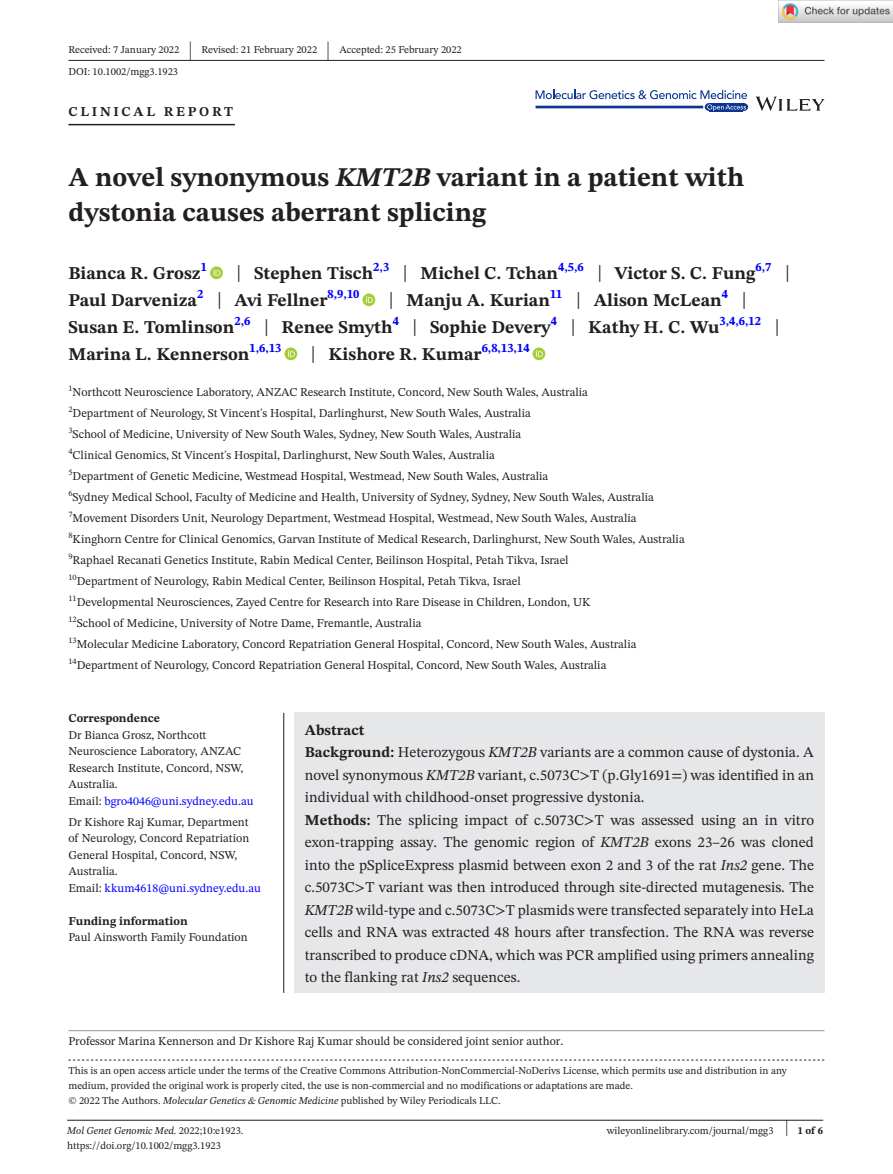
<style>
.page{position:relative;width:893px;height:1174px;background:#fff}
.page>*{position:absolute;margin:0;border:0;box-sizing:border-box;transform-origin:0 0}
.t1{font:700 27px/34.5px "STIX Two Text";color:#231f20}
.t2{font:25.65px "STIX Two Text";color:#231f20;scale:.49 1}
.t3{font:700 18px/27px "STIX Two Text";color:#231f20}
.t4{font:15px/22.5px "STIX Two Text";color:#231f20}
.t5{font:700 13.5px "STIX Two Text";letter-spacing:.2em;color:#231f20}
.t6{font:12px/16.5px "STIX Two Text";color:#231f20}
.t7{font:700 12px "STIX Two Text";color:#231f20}
.t8{font:10.5px/15px "STIX Two Text";color:#231f20}
.t9{font:italic 10.5px "STIX Two Text";color:#231f20}
.t10{font:700 10.5px "STIX Two Text";color:#231f20}
.t11{font:8.4px "STIX Two Text";color:#231f20}
.s1{font-style:italic}
.s2{font-weight:400;font-size:23.4px}
.s3{color:#00f}
.s4{font-weight:700}
.s5{font-style:normal}
.s6{font-weight:400;font-size:22.2px}
</style>
<div class="page">
<hr style="left:67px;top:1119px;width:756px;height:1px;background:#231f20">
<svg style="left:756px;top:97px;width:68px;height:14px"></svg>
<svg style="left:536px;top:90px;width:211px;height:21px"></svg>
<hr style="left:68px;top:60px;width:756px;height:1px;background:#231f20">
<hr style="left:68px;top:124px;width:167px;height:1px;background:#231f20">
<svg style="left:210px;top:266px;width:13px;height:13px"></svg>
<svg style="left:213px;top:269px;width:7px;height:7px"></svg>
<svg style="left:362px;top:293px;width:13px;height:13px"></svg>
<svg style="left:366px;top:296px;width:7px;height:7px"></svg>
<svg style="left:284px;top:347px;width:13px;height:13px"></svg>
<svg style="left:288px;top:350px;width:7px;height:7px"></svg>
<div style="left:533px;top:347px;width:12px;height:13px;background:#a5cd39;border-radius:50%"></div>
<svg style="left:536px;top:350px;width:7px;height:7px"></svg>
<svg style="left:68px;top:1059px;width:756px;height:1px"></svg>
<hr style="left:68px;top:1030px;width:756px;height:1px;background:#939598">
<div style="left:294px;top:713px;width:530px;height:280px;background:#e6e7e9"></div>
<hr style="left:283px;top:713px;width:1px;height:280px;background:#231f20">
<img style="left:779px;top:0;width:114px;height:23px">
<p class="t8" style="left:68px;top:42px;width:112px">Received: 7 January 2022</p>
<h2 class="t2" style="left:189px;top:32px;width:8px">|</h2>
<p class="t8" style="left:202px;top:42px;width:117px">Revised: 21 February 2022</p>
<h2 class="t2" style="left:327px;top:32px;width:8px">|</h2>
<p class="t8" style="left:339px;top:42px;width:124px">Accepted: 25 February 2022</p>
<p class="t8" style="left:68px;top:64px;width:111px">DOI: 10.1002/mgg3.1923</p>
<p class="t5" style="left:68px;top:101px;width:166px">CLINICAL REPORT</p>
<h1 class="t1" style="left:68px;top:161px;width:677px">A novel synonymous <span class="s1">KMT2B</span> variant in a patient with dystonia causes aberrant splicing</h1>
<h3 class="t3" style="left:68px;top:260px;width:140px">Bianca R. Grosz<sup>1</sup></h3>
<h3 class="t3" style="left:68px;top:260px;width:723px;text-indent:168px"><span class="s2">|</span> Stephen Tisch<sup>2,3</sup> <span class="s2">|</span> Michel C. Tchan<sup>4,5,6</sup> <span class="s2">|</span> Victor S. C. Fung<sup>6,7</sup> <span class="s2">|<br></span>Paul Darveniza<sup>2</sup> <span class="s2">|</span> Avi Fellner<sup>8,9,10</sup></h3>
<h3 class="t3" style="left:68px;top:287px;width:713px;text-indent:320px"><span class="s2">|</span> Manju A. Kurian<sup>11</sup> <span class="s2">|</span> Alison McLean<sup>4</sup> <span class="s2">|<br></span>Susan E. Tomlinson<sup>2,6</sup> <span class="s2">|</span> Renee Smyth<sup>4</sup> <span class="s2">|</span> Sophie Devery<sup>4</sup> <span class="s2">|</span> Kathy H. C. Wu<sup>3,4,6,12</sup> <span class="s2">|<br></span>Marina L. Kennerson<sup>1,6,13</sup></h3>
<h3 class="t3" style="left:311px;top:341px;width:220px"><span class="s2">|</span> Kishore R. Kumar<sup>6,8,13,14</sup></h3>
<p class="t6" style="left:68px;top:384px;width:521px"><sup>1</sup>Northcott Neuroscience Laboratory, ANZAC Research Institute, Concord, New South Wales, Australia</p>
<p class="t11" style="left:68px;top:403px;width:6px">2</p>
<p class="t6" style="left:73px;top:405px;width:460px">Department of Neurology, St Vincent's Hospital, Darlinghurst, New South Wales, Australia</p>
<p class="t11" style="left:68px;top:424px;width:6px">3</p>
<p class="t6" style="left:73px;top:426px;width:450px">School of Medicine, University of New South Wales, Sydney, New South Wales, Australia</p>
<p class="t11" style="left:68px;top:445px;width:6px">4</p>
<p class="t6" style="left:73px;top:447px;width:424px">Clinical Genomics, St Vincent's Hospital, Darlinghurst, New South Wales, Australia</p>
<p class="t11" style="left:68px;top:466px;width:6px">5</p>
<p class="t6" style="left:73px;top:468px;width:477px">Department of Genetic Medicine, Westmead Hospital, Westmead, New South Wales, Australia</p>
<p class="t11" style="left:68px;top:487px;width:6px">6</p>
<p class="t6" style="left:73px;top:489px;width:583px">Sydney Medical School, Faculty of Medicine and Health, University of Sydney, Sydney, New South Wales, Australia</p>
<p class="t11" style="left:68px;top:508px;width:6px">7</p>
<p class="t6" style="left:73px;top:510px;width:565px">Movement Disorders Unit, Neurology Department, Westmead Hospital, Westmead, New South Wales, Australia</p>
<p class="t11" style="left:68px;top:529px;width:6px">8</p>
<p class="t6" style="left:73px;top:531px;width:614px">Kinghorn Centre for Clinical Genomics, Garvan Institute of Medical Research, Darlinghurst, New South Wales, Australia</p>
<p class="t11" style="left:68px;top:550px;width:6px">9</p>
<p class="t6" style="left:73px;top:552px;width:498px">Raphael Recanati Genetics Institute, Rabin Medical Center, Beilinson Hospital, Petah Tikva, Israel</p>
<p class="t11" style="left:68px;top:571px;width:10px">10</p>
<p class="t6" style="left:77px;top:573px;width:446px">Department of Neurology, Rabin Medical Center, Beilinson Hospital, Petah Tikva, Israel</p>
<p class="t11" style="left:68px;top:592px;width:10px">11</p>
<p class="t6" style="left:77px;top:594px;width:515px">Developmental Neurosciences, Zayed Centre for Research into Rare Disease in Children, London, UK</p>
<p class="t11" style="left:68px;top:613px;width:10px">12</p>
<p class="t6" style="left:77px;top:615px;width:346px">School of Medicine, University of Notre Dame, Fremantle, Australia</p>
<p class="t11" style="left:68px;top:634px;width:10px">13</p>
<p class="t6" style="left:77px;top:636px;width:561px">Molecular Medicine Laboratory, Concord Repatriation General Hospital, Concord, New South Wales, Australia</p>
<p class="t11" style="left:68px;top:655px;width:10px">14</p>
<p class="t6" style="left:77px;top:657px;width:531px">Department of Neurology, Concord Repatriation General Hospital, Concord, New South Wales, Australia</p>
<p class="t7" style="left:68px;top:709px;width:93px">Correspondence</p>
<p class="t6" style="left:68px;top:726px;width:187px">Dr Bianca Grosz, Northcott<br>Neuroscience Laboratory, ANZAC<br>Research Institute, Concord, NSW,<br>Australia.<br>Email: <span class="s3">bgro4046@uni.sydney.edu.au</span></p>
<p class="t6" style="left:68px;top:813px;width:194px">Dr Kishore Raj Kumar, Department of Neurology, Concord Repatriation<br>General Hospital, Concord, NSW,<br>Australia.<br>Email: <span class="s3">kkum4618@uni.sydney.edu.au</span></p>
<p class="t7" style="left:68px;top:912px;width:121px">Funding information</p>
<p class="t6" style="left:68px;top:928px;width:181px">Paul Ainsworth Family Foundation</p>
<p class="t4" style="left:305px;top:718px;width:511px"><span class="s4">Abstract<br>Background:</span> Heterozygous <span class="s1">KMT2B</span> variants are a common cause of dystonia. A novel synonymous <span class="s1">KMT2B</span> variant, c.5073C&gt;T (p.Gly1691=) was identified in an individual with childhood-onset progressive dystonia.<br><span class="s4">Methods:</span> The splicing impact of c.5073C&gt;T was assessed using an in vitro exon-trapping assay. The genomic region of <span class="s1">KMT2B</span> exons 23–26 was cloned into the pSpliceExpress plasmid between exon 2 and 3 of the rat <span class="s1">Ins2</span> gene. The c.5073C&gt;T variant was then introduced through site-directed mutagenesis. The <span class="s1">KMT2B</span> wild-type and c.5073C&gt;T plasmids were transfected separately into HeLa cells and RNA was extracted 48 hours after transfection. The RNA was reverse transcribed to produce cDNA, which was PCR amplified using primers annealing to the flanking rat <span class="s1">Ins2</span> sequences.</p>
<p class="t6" style="left:68px;top:1032px;width:496px">Professor Marina Kennerson and Dr Kishore Raj Kumar should be considered joint senior author.</p>
<p class="t8" style="left:68px;top:1063px;width:720px">This is an open access article under the terms of the Creative Commons Attribution-NonCommercial-NoDerivs License, which permits use and distribution in any medium, provided the original work is properly cited, the use is non-commercial and no modifications or adaptations are made.<br>© 2022 The Authors. <span class="s1">Molecular Genetics &amp; Genomic Medicine</span> published by Wiley Periodicals LLC.</p>
<p class="t9" style="left:67px;top:1123px;width:178px">Mol Genet Genomic Med. <span class="s5">2022;10:e1923.</span></p>
<p class="t10" style="left:785px;top:1123px;width:39px"><span class="s6">|</span> 1 of 6</p>
<p class="t8" style="left:67px;top:1138px;width:155px">https://doi.org/10.1002/mgg3.1923</p>
<p class="t8" style="left:607px;top:1123px;width:168px">wileyonlinelibrary.com/journal/mgg3</p>
</div>
